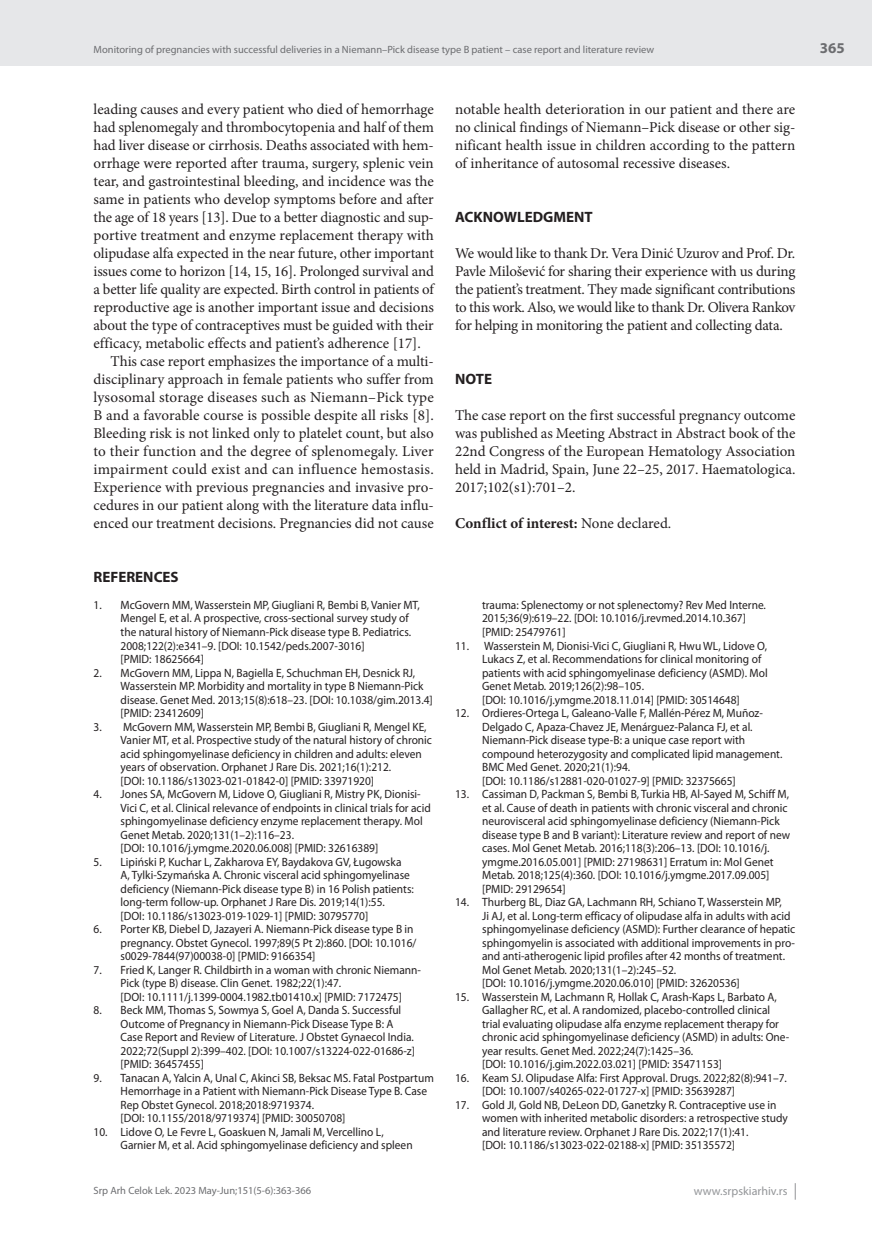
<style>
.page{position:relative;width:872px;height:1234px;background:#fff}
.page>*{position:absolute;margin:0;border:0;box-sizing:border-box;transform-origin:0 0}
.t1{font:15px/18px "Minion Pro";letter-spacing:-.005em;color:#231f20;text-align:justify}
.t2{font:15px "Minion Pro";letter-spacing:.02em;color:#231f20}
.t3{font:700 15px "Minion Pro";color:#231f20}
.t4{font:700 15px "Myriad Pro";color:#231f20}
.t5{font:700 15px "Myriad Pro";color:#6c6d70}
.t6{font:12px/13.5px "Myriad Pro";color:#231f20;scale:.95 1}
.t7{font:12px "Myriad Pro";color:#939598}
.t8{font:10.5px "Myriad Pro";color:#6c6d70}
.s1{font-weight:400}
</style>
<div class="page">
<div style="left:0;top:0;width:872px;height:66px;background:#e6e7e9"></div>
<svg style="left:795px;top:1183px;width:1px;height:16px"></svg>
<p class="t8" style="left:94px;top:43px;width:562px">Monitoring of pregnancies with successful deliveries in a Niemann–Pick disease type B patient – case report and literature review</p>
<p class="t1" style="left:94px;top:100px;width:342px">leading causes and every patient who died of hemorrhage</p>
<p class="t1" style="left:94px;top:118px;width:342px">had splenomegaly and thrombocytopenia and half of them</p>
<p class="t1" style="left:94px;top:136px;width:342px">had liver disease or cirrhosis. Deaths associated with hem-</p>
<p class="t1" style="left:94px;top:154px;width:342px">orrhage were reported after trauma, surgery, splenic vein</p>
<p class="t1" style="left:94px;top:172px;width:342px">tear, and gastrointestinal bleeding, and incidence was the</p>
<p class="t1" style="left:94px;top:190px;width:342px">same in patients who develop symptoms before and after</p>
<p class="t1" style="left:94px;top:208px;width:342px">the age of 18 years [13]. Due to a better diagnostic and sup-</p>
<p class="t1" style="left:94px;top:226px;width:342px">portive treatment and enzyme replacement therapy with</p>
<p class="t1" style="left:94px;top:244px;width:342px">olipudase alfa expected in the near future, other important</p>
<p class="t1" style="left:94px;top:262px;width:342px">issues come to horizon [14, 15, 16]. Prolonged survival and</p>
<p class="t1" style="left:94px;top:280px;width:342px">a better life quality are expected. Birth control in patients of</p>
<p class="t1" style="left:94px;top:298px;width:342px">reproductive age is another important issue and decisions</p>
<p class="t1" style="left:94px;top:316px;width:342px">about the type of contraceptives must be guided with their</p>
<p class="t1" style="left:94px;top:334px;width:329px">efficacy, metabolic effects and patient’s adherence [17].</p>
<p class="t1" style="left:111px;top:352px;width:325px">This case report emphasizes the importance of a multi-</p>
<p class="t1" style="left:94px;top:370px;width:342px">disciplinary approach in female patients who suffer from</p>
<p class="t1" style="left:94px;top:388px;width:342px">lysosomal storage diseases such as Niemann–Pick type</p>
<p class="t1" style="left:94px;top:406px;width:342px">B and a favorable course is possible despite all risks [8].</p>
<p class="t1" style="left:94px;top:424px;width:342px">Bleeding risk is not linked only to platelet count, but also</p>
<p class="t1" style="left:94px;top:442px;width:342px">to their function and the degree of splenomegaly. Liver</p>
<p class="t2" style="left:94px;top:459px;width:342px">impairment could exist and can influence hemostasis.</p>
<p class="t1" style="left:94px;top:478px;width:342px">Experience with previous pregnancies and invasive pro-</p>
<p class="t1" style="left:94px;top:496px;width:342px">cedures in our patient along with the literature data influ-</p>
<p class="t1" style="left:94px;top:514px;width:342px">enced our treatment decisions. Pregnancies did not cause</p>
<p class="t4" style="left:94px;top:567px;width:87px">REFERENCES</p>
<p class="t6" style="left:121px;top:598px;width:316px;text-indent:-27px">1. McGovern MM, Wasserstein MP, Giugliani R, Bembi B, Vanier MT, Mengel E, et al. A prospective, cross-sectional survey study of the natural history of Niemann-Pick disease type B. Pediatrics.<br>2008;122(2):e341–9. [DOI: 10.1542/peds.2007-3016]<br>[PMID: 18625664]</p>
<p class="t6" style="left:121px;top:665px;width:330px;text-indent:-27px">2. McGovern MM, Lippa N, Bagiella E, Schuchman EH, Desnick RJ, Wasserstein MP. Morbidity and mortality in type B Niemann-Pick disease. Genet Med. 2013;15(8):618–23. [DOI: 10.1038/gim.2013.4] [PMID: 23412609]</p>
<p class="t6" style="left:121px;top:719px;width:329px;text-indent:-27px">3. McGovern MM, Wasserstein MP, Bembi B, Giugliani R, Mengel KE, Vanier MT, et al. Prospective study of the natural history of chronic acid sphingomyelinase deficiency in children and adults: eleven years of observation. Orphanet J Rare Dis. 2021;16(1):212.<br>[DOI: 10.1186/s13023-021-01842-0] [PMID: 33971920]</p>
<p class="t6" style="left:121px;top:787px;width:328px;text-indent:-27px">4. Jones SA, McGovern M, Lidove O, Giugliani R, Mistry PK, Dionisi-Vici C, et al. Clinical relevance of endpoints in clinical trials for acid sphingomyelinase deficiency enzyme replacement therapy. Mol Genet Metab. 2020;131(1–2):116–23.<br>[DOI: 10.1016/j.ymgme.2020.06.008] [PMID: 32616389]</p>
<p class="t6" style="left:121px;top:854px;width:310px;text-indent:-27px">5. Lipiński P, Kuchar L, Zakharova EY, Baydakova GV, Ługowska<br>A, Tylki-Szymańska A. Chronic visceral acid sphingomyelinase deficiency (Niemann-Pick disease type B) in 16 Polish patients: long-term follow-up. Orphanet J Rare Dis. 2019;14(1):55.<br>[DOI: 10.1186/s13023-019-1029-1] [PMID: 30795770]</p>
<p class="t6" style="left:121px;top:922px;width:313px;text-indent:-27px">6. Porter KB, Diebel D, Jazayeri A. Niemann-Pick disease type B in pregnancy. Obstet Gynecol. 1997;89(5 Pt 2):860. [DOI: 10.1016/ s0029-7844(97)00038-0] [PMID: 9166354]</p>
<p class="t6" style="left:121px;top:962px;width:318px;text-indent:-27px">7. Fried K, Langer R. Childbirth in a woman with chronic Niemann-<br>Pick (type B) disease. Clin Genet. 1982;22(1):47.<br>[DOI: 10.1111/j.1399-0004.1982.tb01410.x] [PMID: 7172475]</p>
<p class="t6" style="left:121px;top:1003px;width:311px;text-indent:-27px">8. Beck MM, Thomas S, Sowmya S, Goel A, Danda S. Successful Outcome of Pregnancy in Niemann-Pick Disease Type B: A Case Report and Review of Literature. J Obstet Gynaecol India.<br>2022;72(Suppl 2):399–402. [DOI: 10.1007/s13224-022-01686-z] [PMID: 36457455]</p>
<p class="t6" style="left:121px;top:1070px;width:331px;text-indent:-27px">9. Tanacan A, Yalcin A, Unal C, Akinci SB, Beksac MS. Fatal Postpartum Hemorrhage in a Patient with Niemann-Pick Disease Type B. Case Rep Obstet Gynecol. 2018;2018:9719374.<br>[DOI: 10.1155/2018/9719374] [PMID: 30050708]</p>
<p class="t6" style="left:121px;top:1124px;width:309px;text-indent:-27px">10. Lidove O, Le Fevre L, Goaskuen N, Jamali M, Vercellino L,<br>Garnier M, et al. Acid sphingomyelinase deficiency and spleen</p>
<p class="t1" style="left:455px;top:100px;width:342px">notable health deterioration in our patient and there are no clinical findings of Niemann–Pick disease or other sig&shy;nificant health issue in children according to the pattern of inheritance of autosomal recessive diseases.</p>
<p class="t4" style="left:455px;top:207px;width:139px">ACKNOWLEDGMENT</p>
<p class="t1" style="left:455px;top:244px;width:342px">We would like to thank Dr. Vera Dinić Uzurov and Prof. Dr.<br>Pavle Milošević for sharing their experience with us during the patient’s treatment. They made significant contributions to this work. Also, we would like to thank Dr. Olivera Rankov for helping in monitoring the patient and collecting data.</p>
<p class="t4" style="left:455px;top:369px;width:38px">NOTE</p>
<p class="t1" style="left:455px;top:406px;width:342px">The case report on the first successful pregnancy outcome was published as Meeting Abstract in Abstract book of the 22nd Congress of the European Hematology Association held in Madrid, Spain, June 22–25, 2017. Haematologica.<br>2017;102(s1):701–2.</p>
<p class="t3" style="left:455px;top:512px;width:218px">Conflict of interest: <span class="s1">None declared.</span></p>
<p class="t6" style="left:482px;top:598px;width:300px">trauma: Splenectomy or not splenectomy? Rev Med Interne.<br>2015;36(9):619–22. [DOI: 10.1016/j.revmed.2014.10.367] [PMID: 25479761]</p>
<p class="t6" style="left:482px;top:638px;width:302px;text-indent:-27px">11. Wasserstein M, Dionisi-Vici C, Giugliani R, Hwu WL, Lidove O, Lukacs Z, et al. Recommendations for clinical monitoring of patients with acid sphingomyelinase deficiency (ASMD). Mol Genet Metab. 2019;126(2):98–105.<br>[DOI: 10.1016/j.ymgme.2018.11.014] [PMID: 30514648]</p>
<p class="t6" style="left:482px;top:706px;width:317px;text-indent:-27px">12. Ordieres-Ortega L, Galeano-Valle F, Mallén-Pérez M, Muñoz-Delgado C, Apaza-Chavez JE, Menárguez-Palanca FJ, et al.<br>Niemann-Pick disease type-B: a unique case report with compound heterozygosity and complicated lipid management.<br>BMC Med Genet. 2020;21(1):94.<br>[DOI: 10.1186/s12881-020-01027-9] [PMID: 32375665]</p>
<p class="t6" style="left:482px;top:787px;width:326px;text-indent:-27px">13. Cassiman D, Packman S, Bembi B, Turkia HB, Al-Sayed M, Schiff M, et al. Cause of death in patients with chronic visceral and chronic neurovisceral acid sphingomyelinase deficiency (Niemann-Pick disease type B and B variant): Literature review and report of new cases. Mol Genet Metab. 2016;118(3):206–13. [DOI: 10.1016/j. ymgme.2016.05.001] [PMID: 27198631] Erratum in: Mol Genet Metab. 2018;125(4):360. [DOI: 10.1016/j.ymgme.2017.09.005] [PMID: 29129654]</p>
<p class="t6" style="left:482px;top:895px;width:331px;text-indent:-27px">14. Thurberg BL, Diaz GA, Lachmann RH, Schiano T, Wasserstein MP,<br>Ji AJ, et al. Long-term efficacy of olipudase alfa in adults with acid sphingomyelinase deficiency (ASMD): Further clearance of hepatic sphingomyelin is associated with additional improvements in pro&shy;and anti-atherogenic lipid profiles after 42 months of treatment.<br>Mol Genet Metab. 2020;131(1–2):245–52.<br>[DOI: 10.1016/j.ymgme.2020.06.010] [PMID: 32620536]</p>
<p class="t6" style="left:482px;top:989px;width:325px;text-indent:-27px">15. Wasserstein M, Lachmann R, Hollak C, Arash-Kaps L, Barbato A, Gallagher RC, et al. A randomized, placebo-controlled clinical trial evaluating olipudase alfa enzyme replacement therapy for chronic acid sphingomyelinase deficiency (ASMD) in adults: One&shy;year results. Genet Med. 2022;24(7):1425–36.<br>[DOI: 10.1016/j.gim.2022.03.021] [PMID: 35471153]</p>
<p class="t6" style="left:482px;top:1070px;width:322px;text-indent:-27px">16. Keam SJ. Olipudase Alfa: First Approval. Drugs. 2022;82(8):941–7. [DOI: 10.1007/s40265-022-01727-x] [PMID: 35639287]</p>
<p class="t6" style="left:482px;top:1097px;width:323px;text-indent:-27px">17. Gold JI, Gold NB, DeLeon DD, Ganetzky R. Contraceptive use in women with inherited metabolic disorders: a retrospective study and literature review. Orphanet J Rare Dis. 2022;17(1):41.<br>[DOI: 10.1186/s13023-022-02188-x] [PMID: 35135572]</p>
<p class="t8" style="left:94px;top:1184px;width:219px">Srp Arh Celok Lek. 2023 May-Jun;151(5-6):363-366</p>
<p class="t7" style="left:694px;top:1183px;width:95px">www.srpskiarhiv.rs</p>
<p class="t5" style="left:820px;top:38px;width:26px">365</p>
</div>
